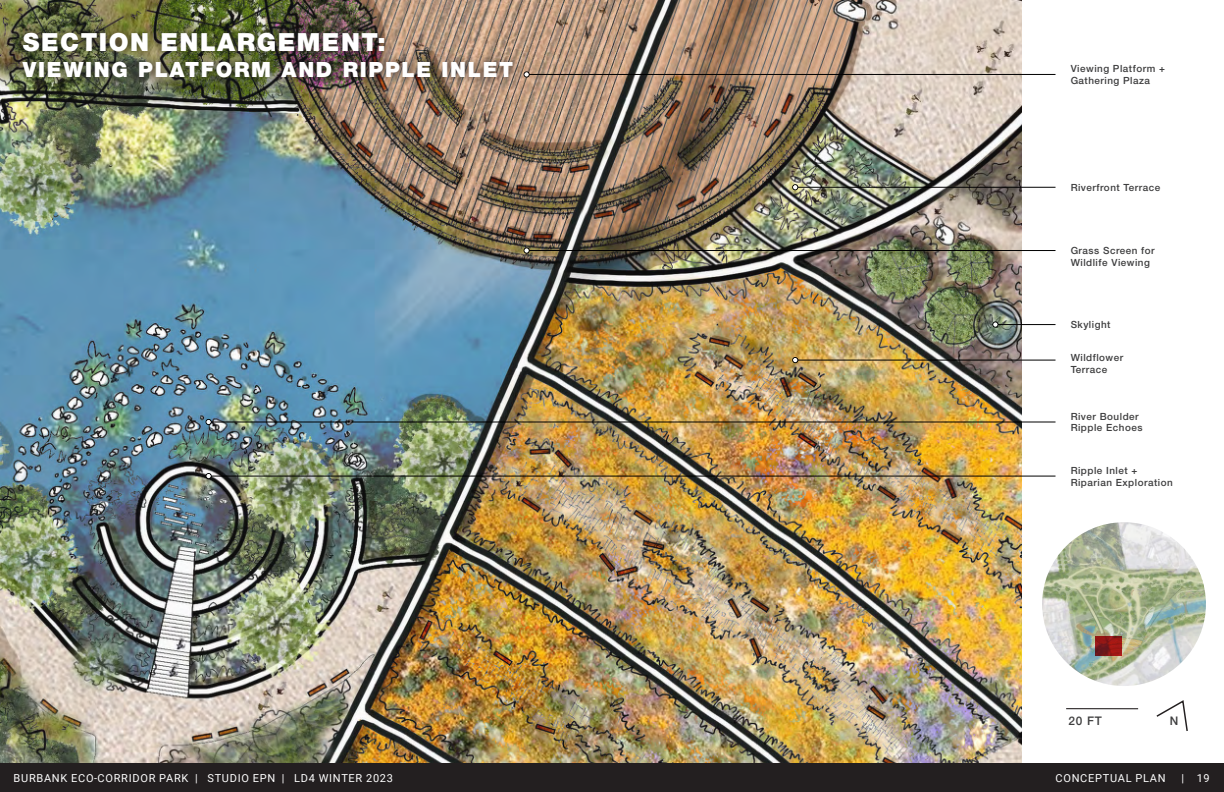
<style>
.page{position:relative;width:1224px;height:792px;background:#fff}
.page>*{position:absolute;margin:0;border:0;box-sizing:border-box;transform-origin:0 0}
.t1{font:900 25px "Helvetica Neue LT Std";letter-spacing:.06em;color:#fff}
.t2{font:900 21px "Helvetica Neue LT Std";letter-spacing:.08em;color:#fff}
.t3{font:500 11.9px "Helvetica Neue LT Std";color:#3e3e3f}
.t4{font:11px "Roboto";letter-spacing:.065em;color:#fff}
.t5{font:500 9.9px/11.9px "Helvetica Neue LT Std";letter-spacing:.05em;color:#3e3e3f}
</style>
<div class="page">
<img style="left:0;top:0;width:1022px;height:764px">
<div style="left:0;top:764px;width:1224px;height:28px;background:#231f20"></div>
<hr style="left:1066px;top:708px;width:72px;height:1px;background:#231f20">
<svg style="left:1156px;top:700px;width:32px;height:31px"></svg>
<img style="left:1042px;top:522px;width:163px;height:164px">
<svg style="left:1095px;top:636px;width:26px;height:20px"></svg>
<hr style="left:798px;top:360px;width:258px;height:1px;background:#000">
<svg style="left:792px;top:357px;width:6px;height:6px"></svg>
<hr style="left:998px;top:324px;width:58px;height:1px;background:#000">
<div style="left:992px;top:321px;width:7px;height:7px;border:1px solid #000;border-radius:50%"></div>
<svg style="left:993px;top:322px;width:5px;height:5px"></svg>
<hr style="left:798px;top:187px;width:258px;height:1px;background:#000">
<svg style="left:792px;top:184px;width:6px;height:6px"></svg>
<hr style="left:529px;top:250px;width:527px;height:1px;background:#000">
<div style="left:524px;top:247px;width:6px;height:7px;border:1px solid #000;border-radius:50%"></div>
<svg style="left:524px;top:248px;width:5px;height:5px"></svg>
<hr style="left:529px;top:74px;width:527px;height:1px;background:#000">
<div style="left:524px;top:71px;width:6px;height:7px;border:1px solid #000;border-radius:50%"></div>
<svg style="left:524px;top:72px;width:5px;height:5px"></svg>
<hr style="left:211px;top:476px;width:845px;height:1px;background:#000">
<svg style="left:206px;top:473px;width:6px;height:6px"></svg>
<div style="left:14px;top:23px;width:380px;height:38px;background:#231f20;opacity:.75"></div>
<div style="left:14px;top:52px;width:508px;height:35px;background:#231f20;opacity:.75"></div>
<hr style="left:211px;top:422px;width:845px;height:1px;background:#000">
<svg style="left:206px;top:419px;width:6px;height:6px"></svg>
<p class="t1" style="left:23px;top:27px;width:365px">SECTION ENLARGEMENT:</p>
<p class="t2" style="left:23px;top:57px;width:492px">VIEWING PLATFORM AND RIPPLE INLET</p>
<p class="t5" style="left:1071px;top:62px;width:96px">Viewing Platform +<br>Gathering Plaza</p>
<p class="t5" style="left:1071px;top:181px;width:91px">Riverfront Terrace</p>
<p class="t5" style="left:1071px;top:244px;width:85px">Grass Screen for</p>
<p class="t5" style="left:1071px;top:256px;width:81px">Wildlife Viewing</p>
<p class="t5" style="left:1071px;top:318px;width:41px">Skylight</p>
<p class="t5" style="left:1071px;top:351px;width:54px">Wildflower</p>
<p class="t5" style="left:1071px;top:363px;width:38px">Terrace</p>
<p class="t5" style="left:1071px;top:410px;width:70px">River Boulder</p>
<p class="t5" style="left:1071px;top:422px;width:73px">Ripple Echoes</p>
<p class="t5" style="left:1071px;top:464px;width:68px">Ripple Inlet +</p>
<p class="t5" style="left:1071px;top:476px;width:104px">Riparian Exploration</p>
<p class="t3" style="left:1068px;top:714px;width:35px">20 FT</p>
<p class="t3" style="left:1170px;top:714px;width:10px">N</p>
<p class="t4" style="left:14px;top:771px;width:381px">BURBANK ECO-CORRIDOR PARK | STUDIO EPN | LD4 WINTER 2023</p>
<p class="t4" style="left:1056px;top:771px;width:111px">CONCEPTUAL PLAN</p>
<p class="t4" style="left:1181px;top:771px;width:30px">| 19</p>
</div>
